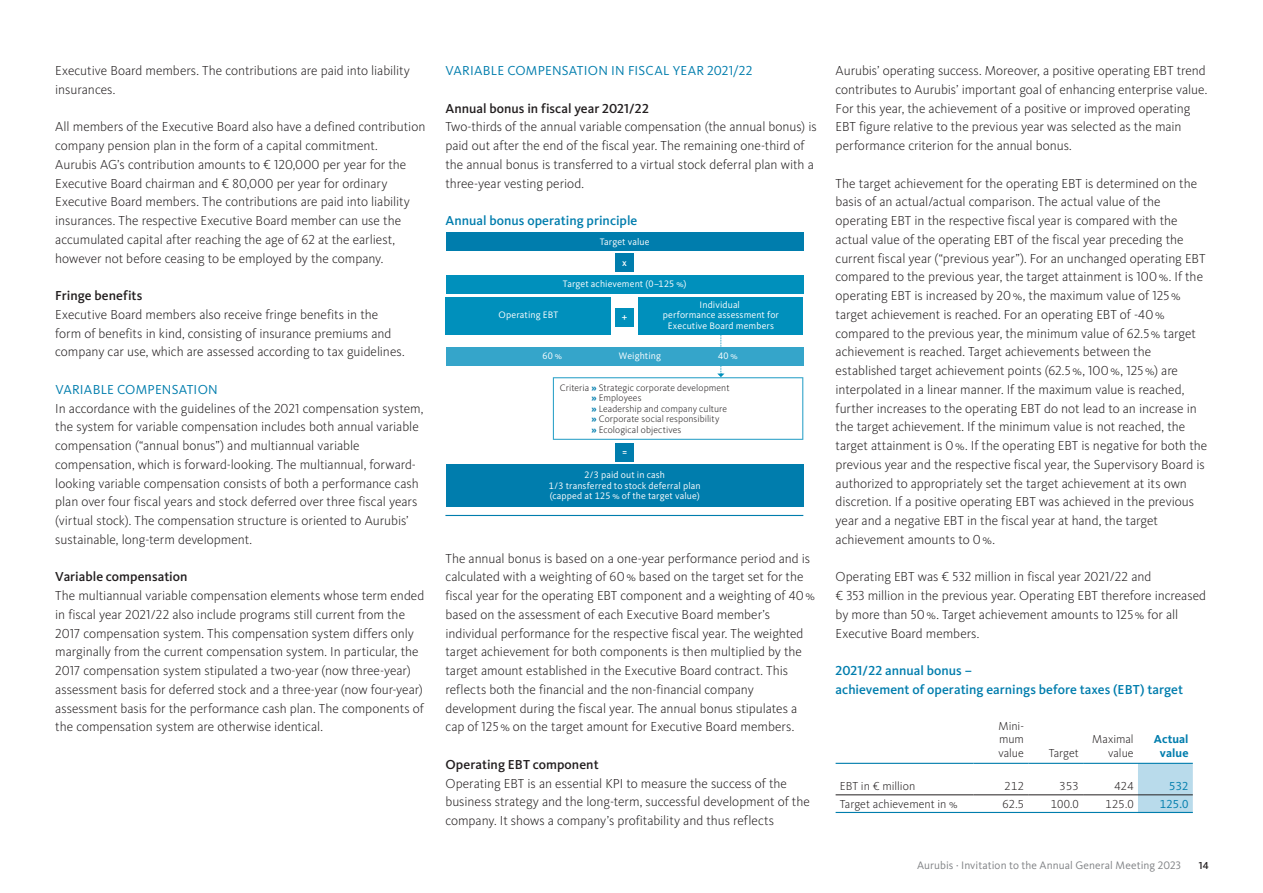
<style>
.page{position:relative;width:1263px;height:893px;background:#fff}
.page>*{position:absolute;margin:0;border:0;box-sizing:border-box;transform-origin:0 0}
.Fließtext{font:300 13.5px/18.8px "Kievit Pro";letter-spacing:-.005em;color:#231f20}
.Tabelle_Headline_3{font:500 13.5px/18.8px "Kievit Pro";color:#007dad}
.Headline_5{font:500 13.5px "Kievit Pro";color:#231f20}
.Headline_4{font:13.5px "Kievit Pro";letter-spacing:.015em;color:#007dad}
.Tabellen-Linke-Spalt{font:300 12px "Kievit Pro";color:#231f20}
.Tabellen-Kopf{font:300 12px/13.5px "Kievit Pro";color:#231f20;text-align:justify}
.Tabellen-Koerper{font:300 12px "Kievit Pro";letter-spacing:.015em;color:#231f20}
.Tabellen-Kopf_DatAkt{font:700 12px/13.5px "Kievit Pro";letter-spacing:.005em;color:#007dad;text-align:center}
.Tabellen-Koerper-2{font:12px "Kievit Pro";letter-spacing:.01em;color:#007dad}
.t1{font:11.25px "Kievit Pro";letter-spacing:.005em;color:#808285}
.t2{font:500 10.5px "Kievit Pro";color:#231f20}
.t3{font:9.75px/10.5px "Kievit Pro";letter-spacing:.01em;color:#fff;text-align:center}
.t4{font:300 9.75px/10.5px "Kievit Pro";letter-spacing:.01em;color:#231f20}
.t5{font:500 9.75px "Kievit Pro";color:#fff}
.s1{font-weight:700;color:#007dad}
</style>
<div class="page">
<hr style="left:445px;top:515px;width:358px;height:1px;background:#007dad">
<div style="left:446px;top:232px;width:357px;height:19px;background:#007dad"></div>
<div style="left:446px;top:275px;width:357px;height:19px;background:#0090bc"></div>
<div style="left:615px;top:254px;width:19px;height:18px;background:#007dad"></div>
<div style="left:446px;top:347px;width:357px;height:18px;background:#35a5ca"></div>
<div style="left:446px;top:297px;width:165px;height:37px;background:#0090bc"></div>
<div style="left:638px;top:297px;width:165px;height:37px;background:#0090bc"></div>
<div style="left:615px;top:308px;width:19px;height:18px;background:#0090bc"></div>
<div style="left:615px;top:443px;width:19px;height:18px;background:#007dad"></div>
<svg style="left:553px;top:334px;width:250px;height:106px"></svg>
<div style="left:446px;top:464px;width:357px;height:43px;background:#007dad"></div>
<div style="left:1138px;top:764px;width:55px;height:48px;background:#b9dbeb"></div>
<hr style="left:973px;top:763px;width:55px;height:1px;background:#007dad">
<hr style="left:1028px;top:763px;width:55px;height:1px;background:#007dad">
<hr style="left:1083px;top:763px;width:55px;height:1px;background:#007dad">
<hr style="left:1138px;top:763px;width:55px;height:1px;background:#007dad">
<hr style="left:836px;top:795px;width:137px;height:1px;background:#231f20">
<hr style="left:973px;top:795px;width:55px;height:1px;background:#231f20">
<hr style="left:1028px;top:795px;width:55px;height:1px;background:#231f20">
<hr style="left:1083px;top:795px;width:55px;height:1px;background:#231f20">
<hr style="left:1138px;top:795px;width:55px;height:1px;background:#231f20">
<hr style="left:836px;top:763px;width:137px;height:1px;background:#007dad">
<hr style="left:836px;top:812px;width:357px;height:1px;background:#007dad">
<p class="Fließtext" style="left:55px;top:61px;width:356px">Executive Board members. The contributions are paid into liability insurances.</p>
<p class="Fließtext" style="left:55px;top:117px;width:372px">All members of the Executive Board also have a defined contribution company pension plan in the form of a capital commitment.<br>Aurubis AG’s contribution amounts to € 120,000 per year for the Executive Board chairman and € 80,000 per year for ordinary Executive Board members. The contributions are paid into liability insurances. The respective Executive Board member can use the accumulated capital after reaching the age of 62 at the earliest, however not before ceasing to be employed by the company.</p>
<p class="Headline_5" style="left:55px;top:287px;width:89px">Fringe benefits</p>
<p class="Fließtext" style="left:55px;top:305px;width:351px">Executive Board members also receive fringe benefits in the form of benefits in kind, consisting of insurance premiums and company car use, which are assessed according to tax guidelines.</p>
<p class="Headline_4" style="left:55px;top:381px;width:164px">VARIABLE COMPENSATION</p>
<p class="Fließtext" style="left:55px;top:399px;width:370px">In accordance with the guidelines of the 2021 compensation system, the system for variable compensation includes both annual variable compensation (“annual bonus”) and multiannual variable compensation, which is forward-looking. The multiannual, forward&shy;looking variable compensation consists of both a performance cash plan over four fiscal years and stock deferred over three fiscal years (virtual stock). The compensation structure is oriented to Aurubis’ sustainable, long-term development.</p>
<p class="Headline_5" style="left:55px;top:569px;width:134px">Variable compensation</p>
<p class="Fließtext" style="left:55px;top:586px;width:371px">The multiannual variable compensation elements whose term ended in fiscal year 2021/22 also include programs still current from the 2017 compensation system. This compensation system differs only marginally from the current compensation system. In particular, the 2017 compensation system stipulated a two-year (now three-year) assessment basis for deferred stock and a three-year (now four-year) assessment basis for the performance cash plan. The components of the compensation system are otherwise identical.</p>
<p class="Headline_4" style="left:445px;top:62px;width:308px">VARIABLE COMPENSATION IN FISCAL YEAR 2021/22</p>
<p class="Headline_5" style="left:445px;top:100px;width:205px">Annual bonus in fiscal year 2021/22</p>
<p class="Fließtext" style="left:445px;top:117px;width:373px">Two-thirds of the annual variable compensation (the annual bonus) is paid out after the end of the fiscal year. The remaining one-third of the annual bonus is transferred to a virtual stock deferral plan with a three-year vesting period.</p>
<p class="Tabelle_Headline_3" style="left:445px;top:211px;width:193px">Annual bonus operating principle</p>
<p class="t5" style="left:622px;top:257px;width:6px">x</p>
<p class="t3" style="left:600px;top:236px;width:51px">Target value</p>
<p class="t3" style="left:563px;top:279px;width:125px">Target achievement (0–125 %)</p>
<p class="t3" style="left:498px;top:310px;width:61px">Operating EBT</p>
<p class="t3" style="left:663px;top:299px;width:118px">Individual<br>performance assessment for<br>Executive Board members</p>
<p class="t5" style="left:622px;top:311px;width:7px">+</p>
<p class="t3" style="left:542px;top:350px;width:21px">60 %</p>
<p class="t3" style="left:619px;top:350px;width:44px">Weighting</p>
<p class="t3" style="left:718px;top:350px;width:21px">40 %</p>
<p class="t4" style="left:591px;top:382px;width:140px;text-indent:-32px">Criteria <span class="s1">»</span> Strategic corporate development <span class="s1">»</span> Employees<br><span class="s1">»</span> Leadership and company culture <span class="s1">»</span> Corporate social responsibility<br><span class="s1">»</span> Ecological objectives</p>
<p class="t5" style="left:622px;top:446px;width:6px">=</p>
<p class="t3" style="left:549px;top:470px;width:153px">2/3 paid out in cash<br>1/3 transferred to stock deferral plan (capped at 125 % of the target value)</p>
<p class="Fließtext" style="left:445px;top:549px;width:371px">The annual bonus is based on a one-year performance period and is calculated with a weighting of 60% based on the target set for the fiscal year for the operating EBT component and a weighting of 40% based on the assessment of each Executive Board member’s individual performance for the respective fiscal year. The weighted target achievement for both components is then multiplied by the target amount established in the Executive Board contract. This reflects both the financial and the non-financial company development during the fiscal year. The annual bonus stipulates a cap of 125% on the target amount for Executive Board members.</p>
<p class="Headline_5" style="left:445px;top:756px;width:155px">Operating EBT component</p>
<p class="Fließtext" style="left:445px;top:774px;width:366px">Operating EBT is an essential KPI to measure the success of the business strategy and the long-term, successful development of the company. It shows a company’s profitability and thus reflects</p>
<p class="Fließtext" style="left:836px;top:61px;width:373px">Aurubis’ operating success. Moreover, a positive operating EBT trend contributes to Aurubis’ important goal of enhancing enterprise value.<br>For this year, the achievement of a positive or improved operating EBT figure relative to the previous year was selected as the main performance criterion for the annual bonus.</p>
<p class="Fließtext" style="left:836px;top:174px;width:373px">The target achievement for the operating EBT is determined on the basis of an actual/actual comparison. The actual value of the operating EBT in the respective fiscal year is compared with the actual value of the operating EBT of the fiscal year preceding the current fiscal year (“previous year”). For an unchanged operating EBT compared to the previous year, the target attainment is 100%. If the operating EBT is increased by 20%, the maximum value of 125% target achievement is reached. For an operating EBT of -40% compared to the previous year, the minimum value of 62.5% target achievement is reached. Target achievements between the established target achievement points (62.5%, 100%, 125%) are interpolated in a linear manner. If the maximum value is reached, further increases to the operating EBT do not lead to an increase in the target achievement. If the minimum value is not reached, the target attainment is 0%. If the operating EBT is negative for both the previous year and the respective fiscal year, the Supervisory Board is authorized to appropriately set the target achievement at its own discretion. If a positive operating EBT was achieved in the previous year and a negative EBT in the fiscal year at hand, the target achievement amounts to 0%.</p>
<p class="Fließtext" style="left:836px;top:567px;width:372px">Operating EBT was € 532 million in fiscal year 2021/22 and<br>€ 353 million in the previous year. Operating EBT therefore increased by more than 50%. Target achievement amounts to 125% for all Executive Board members.</p>
<p class="Tabelle_Headline_3" style="left:836px;top:661px;width:349px">2021/22 annual bonus –<br>achievement of operating earnings before taxes (EBT) target</p>
<p class="Tabellen-Kopf" style="left:998px;top:719px;width:27px">Mini&shy;mum value</p>
<p class="Tabellen-Kopf" style="left:1092px;top:733px;width:43px;text-align:right">Maximal value</p>
<p class="Tabellen-Kopf_DatAkt" style="left:1154px;top:733px;width:36px">Actual value</p>
<p class="Tabellen-Kopf" style="left:1049px;top:746px;width:32px">Target</p>
<p class="Tabellen-Linke-Spalt" style="left:840px;top:779px;width:77px">EBT in € million</p>
<p class="Tabellen-Koerper" style="left:1005px;top:779px;width:21px">212</p>
<p class="Tabellen-Koerper" style="left:1059px;top:779px;width:21px">353</p>
<p class="Tabellen-Koerper" style="left:1114px;top:779px;width:21px">424</p>
<p class="Tabellen-Koerper-2" style="left:1169px;top:778px;width:21px">532</p>
<p class="Tabellen-Linke-Spalt" style="left:840px;top:797px;width:119px">Target achievement in %</p>
<p class="Tabellen-Koerper" style="left:1002px;top:797px;width:23px">62.5</p>
<p class="Tabellen-Koerper" style="left:1051px;top:797px;width:30px">100.0</p>
<p class="Tabellen-Koerper" style="left:1105px;top:797px;width:30px">125.0</p>
<p class="Tabellen-Koerper-2" style="left:1160px;top:797px;width:30px">125.0</p>
<p class="t1" style="left:917px;top:858px;width:265px">Aurubis · Invitation to the Annual General Meeting 2023</p>
<p class="t2" style="left:1199px;top:859px;width:11px">14</p>
</div>
